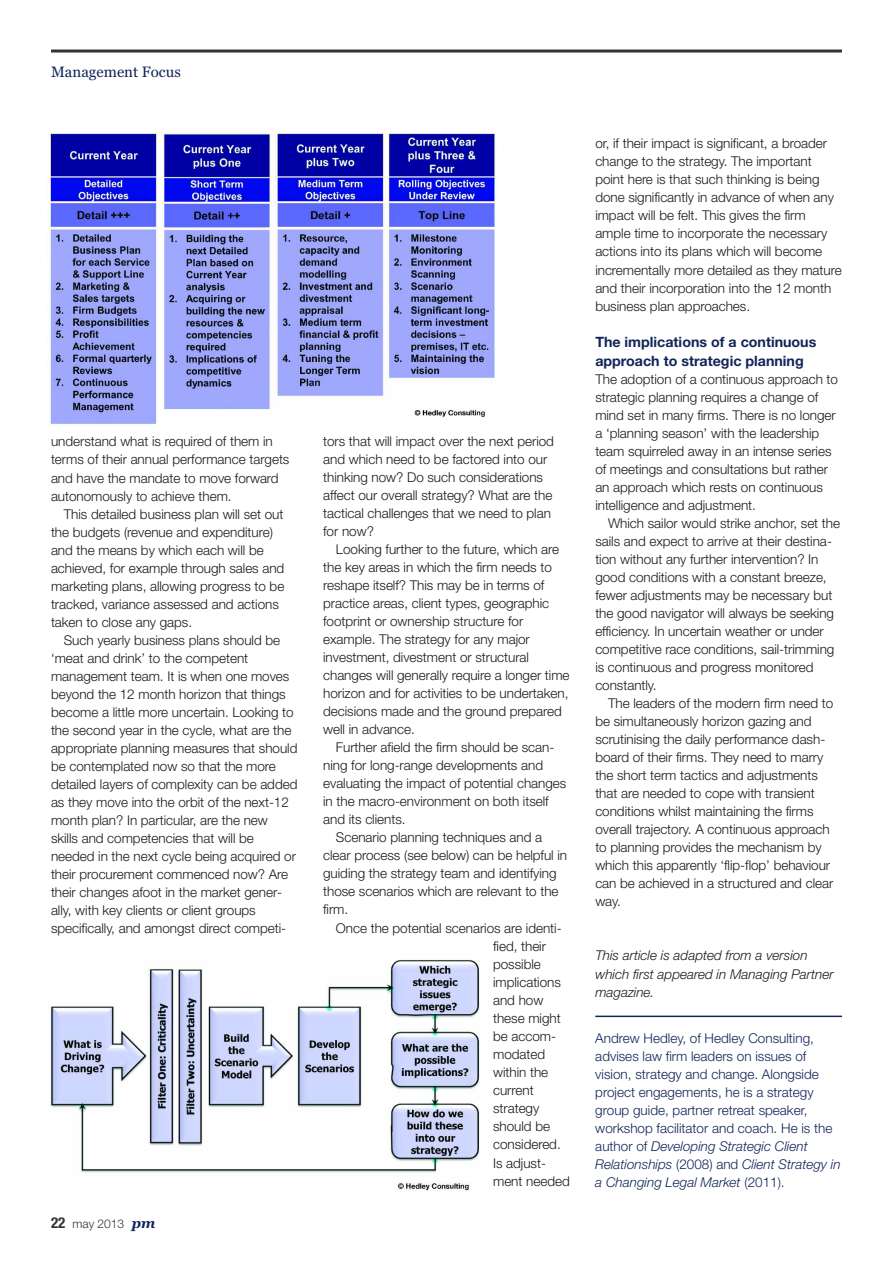
<style>
.page{position:relative;width:893px;height:1263px;background:#fff}
.page>*{position:absolute;margin:0;border:0;box-sizing:border-box;transform-origin:0 0}
.t1{font:15px "Georgia";color:#122559}
.t2{font:700 14.25px/18.8px "Helvetica Neue";color:#122559}
.t3{font:300 13.5px/18px "Helvetica Neue";letter-spacing:-.005em;color:#1a1a1a}
.t4{font:300 13.5px/18px "Helvetica Neue";color:#122559}
.t5{font:italic 300 13.5px/18.1px "Helvetica Neue";color:#1a1a1a}
.t6{font:300 12px "Helvetica Neue";color:#333}
.s1{font-weight:700;font-stretch:condensed;font-size:15px}
.s2{font-family:"Georgia";font-weight:700;font-style:italic;font-size:14.25px;color:#122559}
.s3{font-style:italic}
</style>
<div class="page">
<hr style="left:51px;top:50px;width:791px;height:3px;background:#333">
<hr style="left:595px;top:1015px;width:247px;height:2px;background:#122559">
<img style="left:48px;top:132px;width:448px;height:294px">
<img style="left:50px;top:960px;width:430px;height:231px">
<p class="t1" style="left:51px;top:63px;width:131px">Management Focus</p>
<p class="t3" style="left:51px;top:431px;width:240px;line-height:18.6px">understand what is required of them in terms of their annual performance targets and have the mandate to move forward autonomously to achieve them.</p>
<p class="t3" style="left:51px;top:505px;width:235px;text-indent:13px">This detailed business plan will set out the budgets (revenue and expenditure) and the means by which each will be achieved, for example through sales and marketing plans, allowing progress to be tracked, variance assessed and actions taken to close any gaps.</p>
<p class="t3" style="left:51px;top:631px;width:248px;text-indent:13px">Such yearly business plans should be ‘meat and drink’ to the competent management team. It is when one moves beyond the 12 month horizon that things become a little more uncertain. Looking to the second year in the cycle, what are the appropriate planning measures that should be contemplated now so that the more detailed layers of complexity can be added as they move into the orbit of the next-12 month plan? In particular, are the new skills and competencies that will be needed in the next cycle being acquired or their procurement commenced now? Are their changes afoot in the market gener&shy;ally, with key clients or client groups specifically, and amongst direct competi-</p>
<p class="t6" style="left:51px;top:1216px;width:106px"><span class="s1">22</span> may 2013 <span class="s2">pm</span></p>
<p class="t3" style="left:323px;top:432px;width:232px">tors that will impact over the next period and which need to be factored into our thinking now? Do such considerations affect our overall strategy? What are the tactical challenges that we need to plan for now?</p>
<p class="t3" style="left:323px;top:540px;width:248px;text-indent:13px">Looking further to the future, which are the key areas in which the firm needs to reshape itself? This may be in terms of practice areas, client types, geographic footprint or ownership structure for example. The strategy for any major investment, divestment or structural changes will generally require a longer time horizon and for activities to be undertaken, decisions made and the ground prepared well in advance.</p>
<p class="t3" style="left:336px;top:738px;width:220px">Further afield the firm should be scan-</p>
<p class="t3" style="left:323px;top:756px;width:221px">ning for long-range developments and</p>
<p class="t3" style="left:323px;top:774px;width:245px">evaluating the impact of potential changes</p>
<p class="t3" style="left:323px;top:792px;width:227px">in the macro-environment on both itself</p>
<p class="t3" style="left:323px;top:810px;width:84px">and its clients.</p>
<p class="t3" style="left:336px;top:828px;width:208px">Scenario planning techniques and a</p>
<p class="t3" style="left:323px;top:846px;width:245px">clear process (see below) can be helpful in</p>
<p class="t3" style="left:323px;top:864px;width:235px">guiding the strategy team and identifying</p>
<p class="t3" style="left:323px;top:882px;width:237px">those scenarios which are relevant to the</p>
<p class="t3" style="left:323px;top:900px;width:27px">firm.</p>
<p class="t3" style="left:336px;top:918px;width:227px">Once the potential scenarios are identi-</p>
<p class="t3" style="left:493px;top:936px;width:54px">fied, their</p>
<p class="t3" style="left:493px;top:954px;width:49px">possible</p>
<p class="t3" style="left:493px;top:973px;width:69px">implications</p>
<p class="t3" style="left:493px;top:991px;width:52px">and how</p>
<p class="t3" style="left:493px;top:1009px;width:69px">these might</p>
<p class="t3" style="left:493px;top:1027px;width:64px">be accom-</p>
<p class="t3" style="left:493px;top:1045px;width:54px">modated</p>
<p class="t3" style="left:493px;top:1063px;width:57px">within the</p>
<p class="t3" style="left:493px;top:1081px;width:42px">current</p>
<p class="t3" style="left:493px;top:1099px;width:48px">strategy</p>
<p class="t3" style="left:493px;top:1117px;width:58px">should be</p>
<p class="t3" style="left:493px;top:1135px;width:69px">considered.</p>
<p class="t3" style="left:493px;top:1153px;width:54px">Is adjust-</p>
<p class="t3" style="left:493px;top:1171px;width:78px">ment needed</p>
<p class="t3" style="left:595px;top:134px;width:248px">or, if their impact is significant, a broader change to the strategy. The important point here is that such thinking is being done significantly in advance of when any impact will be felt. This gives the firm ample time to incorporate the necessary actions into its plans which will become incrementally more detailed as they mature and their incorporation into the 12 month business plan approaches.</p>
<p class="t2" style="left:595px;top:333px;width:223px">The implications of a continuous approach to strategic planning</p>
<p class="t3" style="left:595px;top:370px;width:244px">The adoption of a continuous approach to strategic planning requires a change of mind set in many firms. There is no longer a ‘planning season’ with the leadership team squirreled away in an intense series of meetings and consultations but rather an approach which rests on continuous intelligence and adjustment.</p>
<p class="t3" style="left:595px;top:514px;width:246px;text-indent:13px">Which sailor would strike anchor, set the sails and expect to arrive at their destina&shy;tion without any further intervention? In good conditions with a constant breeze, fewer adjustments may be necessary but the good navigator will always be seeking efficiency. In uncertain weather or under competitive race conditions, sail-trimming is continuous and progress monitored constantly.</p>
<p class="t3" style="left:595px;top:694px;width:239px;text-indent:13px">The leaders of the modern firm need to be simultaneously horizon gazing and scrutinising the daily performance dash&shy;board of their firms. They need to marry the short term tactics and adjustments that are needed to cope with transient conditions whilst maintaining the firms overall trajectory. A continuous approach to planning provides the mechanism by which this apparently ‘flip-flop’ behaviour can be achieved in a structured and clear way.</p>
<p class="t5" style="left:595px;top:946px;width:240px">This article is adapted from a version which first appeared in Managing Partner magazine.</p>
<p class="t4" style="left:595px;top:1028px;width:247px">Andrew Hedley, of Hedley Consulting, advises law firm leaders on issues of vision, strategy and change. Alongside project engagements, he is a strategy group guide, partner retreat speaker, workshop facilitator and coach. He is the author of <span class="s3">Developing Strategic Client Relationships</span> (2008) and <span class="s3">Client Strategy in a Changing Legal Market</span> (2011).</p>
</div>
